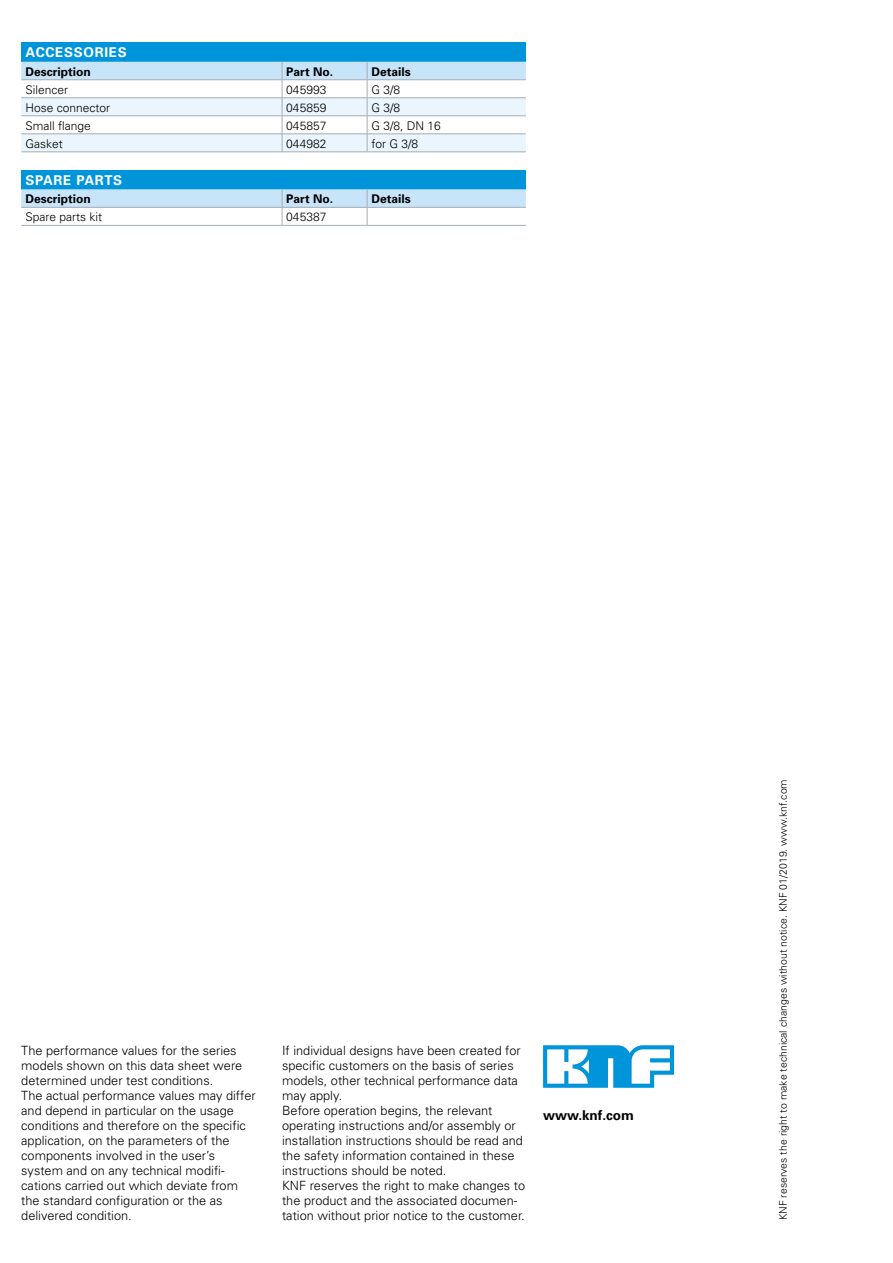
<style>
.page{position:relative;width:893px;height:1263px;background:#fff}
.page>*{position:absolute;margin:0;border:0;box-sizing:border-box;transform-origin:0 0}
.t1{font:700 13.5px "Univers";letter-spacing:.05em;color:#fff}
.t2{font:700 13.5px "Univers";color:#000}
.t3{font:300 12.75px/15px "Univers";color:#000}
.t4{font:300 12px "Univers";color:#000}
.t5{font:700 12px "Univers";color:#000}
.t6{font:300 10.5px "Univers";color:#000}
</style>
<div class="page">
<div style="left:21px;top:43px;width:505px;height:19px;background:#0095db"></div>
<svg style="left:21px;top:62px;width:505px;height:90px"></svg>
<hr style="left:21px;top:152px;width:261px;height:1px;background:#a4adb7">
<hr style="left:282px;top:152px;width:85px;height:1px;background:#a4adb7">
<hr style="left:367px;top:152px;width:159px;height:1px;background:#a4adb7">
<div style="left:21px;top:170px;width:505px;height:19px;background:#0095db"></div>
<svg style="left:21px;top:189px;width:505px;height:36px"></svg>
<hr style="left:21px;top:225px;width:261px;height:1px;background:#a4adb7">
<hr style="left:282px;top:225px;width:85px;height:1px;background:#a4adb7">
<hr style="left:367px;top:225px;width:159px;height:1px;background:#a4adb7">
<svg style="left:543px;top:1045px;width:131px;height:43px"></svg>
<p class="t1" style="left:26px;top:45px;width:103px">ACCESSORIES</p>
<p class="t5" style="left:26px;top:64px;width:67px">Description</p>
<p class="t5" style="left:286px;top:64px;width:48px">Part No.</p>
<p class="t5" style="left:371px;top:64px;width:41px">Details</p>
<p class="t4" style="left:26px;top:82px;width:44px">Silencer</p>
<p class="t4" style="left:286px;top:82px;width:42px">045993</p>
<p class="t4" style="left:371px;top:82px;width:30px">G 3/8</p>
<p class="t4" style="left:26px;top:100px;width:86px">Hose connector</p>
<p class="t4" style="left:286px;top:100px;width:42px">045859</p>
<p class="t4" style="left:371px;top:100px;width:30px">G 3/8</p>
<p class="t4" style="left:26px;top:118px;width:67px">Small flange</p>
<p class="t4" style="left:286px;top:118px;width:42px">045857</p>
<p class="t4" style="left:371px;top:118px;width:71px">G 3/8, DN 16</p>
<p class="t4" style="left:26px;top:136px;width:39px">Gasket</p>
<p class="t4" style="left:286px;top:136px;width:42px">044982</p>
<p class="t4" style="left:371px;top:136px;width:48px">for G 3/8</p>
<p class="t1" style="left:26px;top:172px;width:98px">SPARE PARTS</p>
<p class="t5" style="left:26px;top:192px;width:67px">Description</p>
<p class="t5" style="left:286px;top:192px;width:48px">Part No.</p>
<p class="t5" style="left:371px;top:192px;width:41px">Details</p>
<p class="t4" style="left:26px;top:210px;width:78px">Spare parts kit</p>
<p class="t4" style="left:286px;top:210px;width:42px">045387</p>
<p class="t3" style="left:21px;top:1043px;width:236px">The performance values for the series models shown on this data sheet were determined under test conditions.<br>The actual performance values may differ and depend in particular on the usage conditions and therefore on the specific application, on the parameters of the components involved in the user’s system and on any technical modifi&shy;cations carried out which deviate from the standard configuration or the as delivered condition.</p>
<p class="t3" style="left:282px;top:1043px;width:245px">If individual designs have been created for specific customers on the basis of series models, other technical performance data may apply.<br>Before operation begins, the relevant operating instructions and/or assembly or installation instructions should be read and the safety information contained in these instructions should be noted.<br>KNF reserves the right to make changes to the product and the associated documen&shy;tation without prior notice to the customer.</p>
<p class="t2" style="left:543px;top:1107px;width:92px">www.knf.com</p>
<p class="t6" style="left:777px;top:1220px;width:443px;rotate:-90deg">KNF reserves the right to make technical changes without notice. KNF 01/2019. www.knf.com</p>
</div>
